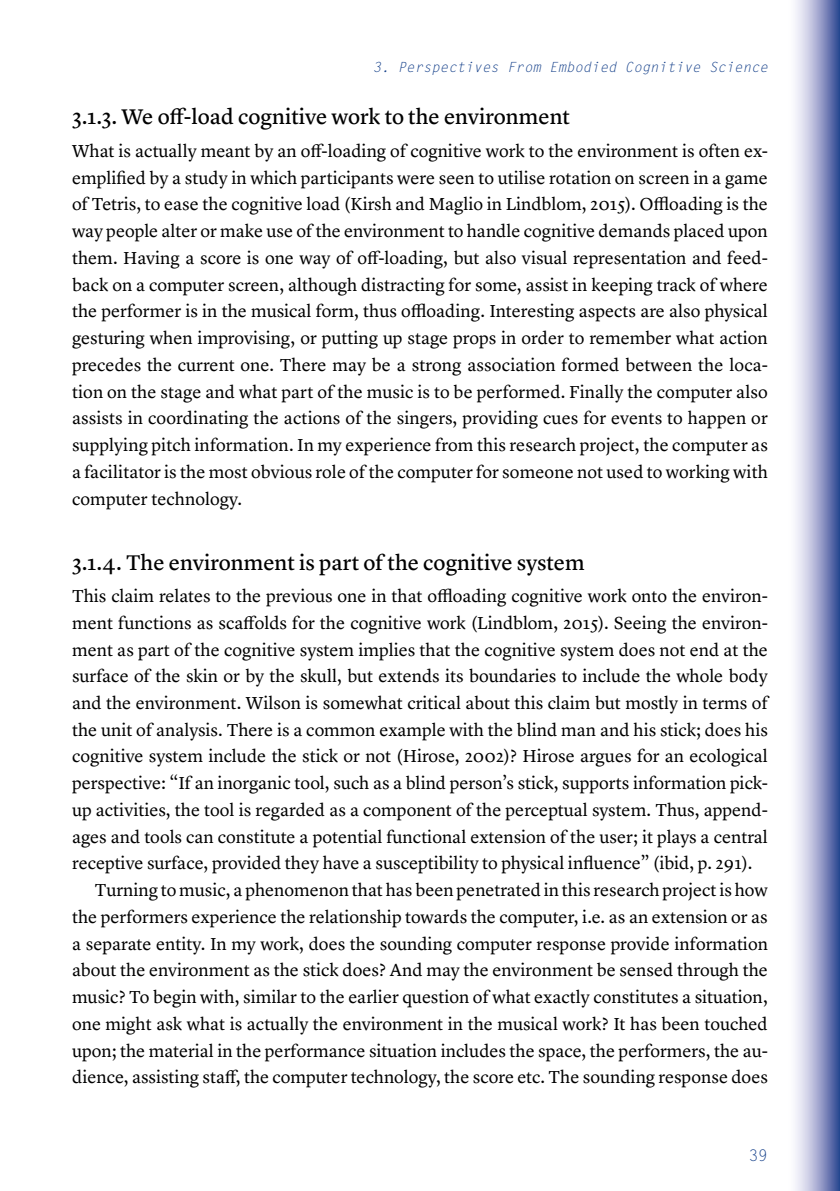
<style>
.page{position:relative;width:840px;height:1191px;background:#fff}
.page>*{position:absolute;margin:0;border:0;box-sizing:border-box;transform-origin:0 0}
.t1{font:22px "Lyon Text Regular No.2";color:#000}
.t2{font:18px/26.8px "Lyon Text";color:#000;text-align:justify}
.t3{font:16px "Letter Gothic Std";color:#17428b}
.t4{font:italic 14px "Letter Gothic Std";color:#17428b}
</style>
<div class="page">
<svg style="left:795px;top:0;width:44px;height:1191px;background:#a1a8ce"></svg>
<p class="t4" style="left:372px;top:59px;width:396px">3. Perspectives From Embodied Cognitive Science</p>
<p class="t1" style="left:72px;top:100px;width:499px">3.1.3. We off-load cognitive work to the environment</p>
<p class="t2" style="left:72px;top:136px;width:697px">What is actually meant by an off-loading of cognitive work to the environment is often ex&shy;emplified by a study in which participants were seen to utilise rotation on screen in a game of Tetris, to ease the cognitive load (Kirsh and Maglio in Lindblom, 2015). Offloading is the way people alter or make use of the environment to handle cognitive demands placed upon them. Having a score is one way of off-loading, but also visual representation and feed&shy;back on a computer screen, although distracting for some, assist in keeping track of where the performer is in the musical form, thus offloading. Interesting aspects are also physical gesturing when improvising, or putting up stage props in order to remember what action precedes the current one. There may be a strong association formed between the loca&shy;tion on the stage and what part of the music is to be performed. Finally the computer also assists in coordinating the actions of the singers, providing cues for events to happen or supplying pitch information. In my experience from this research project, the computer as a facilitator is the most obvious role of the computer for someone not used to working with computer technology.</p>
<p class="t1" style="left:72px;top:545px;width:514px">3.1.4. The environment is part of the cognitive system</p>
<p class="t2" style="left:72px;top:581px;width:697px">This claim relates to the previous one in that offloading cognitive work onto the environ-</p>
<p class="t2" style="left:72px;top:608px;width:697px">ment functions as scaffolds for the cognitive work (Lindblom, 2015). Seeing the environ-</p>
<p class="t2" style="left:72px;top:634px;width:697px">ment as part of the cognitive system implies that the cognitive system does not end at the</p>
<p class="t2" style="left:72px;top:661px;width:696px">surface of the skin or by the skull, but extends its boundaries to include the whole body</p>
<p class="t2" style="left:72px;top:688px;width:697px">and the environment. Wilson is somewhat critical about this claim but mostly in terms of</p>
<p class="t2" style="left:72px;top:715px;width:697px">the unit of analysis. There is a common example with the blind man and his stick; does his</p>
<p class="t2" style="left:72px;top:741px;width:696px">cognitive system include the stick or not (Hirose, 2002)? Hirose argues for an ecological</p>
<p class="t2" style="left:72px;top:768px;width:697px">perspective: “If an inorganic tool, such as a blind person’s stick, supports information pick-</p>
<p class="t2" style="left:72px;top:795px;width:697px">up activities, the tool is regarded as a component of the perceptual system. Thus, append-</p>
<p class="t2" style="left:72px;top:822px;width:697px">ages and tools can constitute a potential functional extension of the user; it plays a central</p>
<p class="t2" style="left:72px;top:848px;width:681px">receptive surface, provided they have a susceptibility to physical influence” (ibid, p. 291).</p>
<p class="t2" style="left:95px;top:875px;width:674px">Turning to music, a phenomenon that has been penetrated in this research project is how</p>
<p class="t2" style="left:72px;top:902px;width:696px">the performers experience the relationship towards the computer, i.e. as an extension or as</p>
<p class="t2" style="left:72px;top:928px;width:697px">a separate entity. In my work, does the sounding computer response provide information</p>
<p class="t2" style="left:72px;top:955px;width:697px">about the environment as the stick does? And may the environment be sensed through the</p>
<p class="t2" style="left:72px;top:982px;width:697px">music? To begin with, similar to the earlier question of what exactly constitutes a situation,</p>
<p class="t2" style="left:72px;top:1009px;width:697px">one might ask what is actually the environment in the musical work? It has been touched</p>
<p class="t2" style="left:72px;top:1035px;width:696px">upon; the material in the performance situation includes the space, the performers, the au-</p>
<p class="t2" style="left:72px;top:1062px;width:697px">dience, assisting staff, the computer technology, the score etc. The sounding response does</p>
<p class="t3" style="left:748px;top:1146px;width:21px">39</p>
</div>
